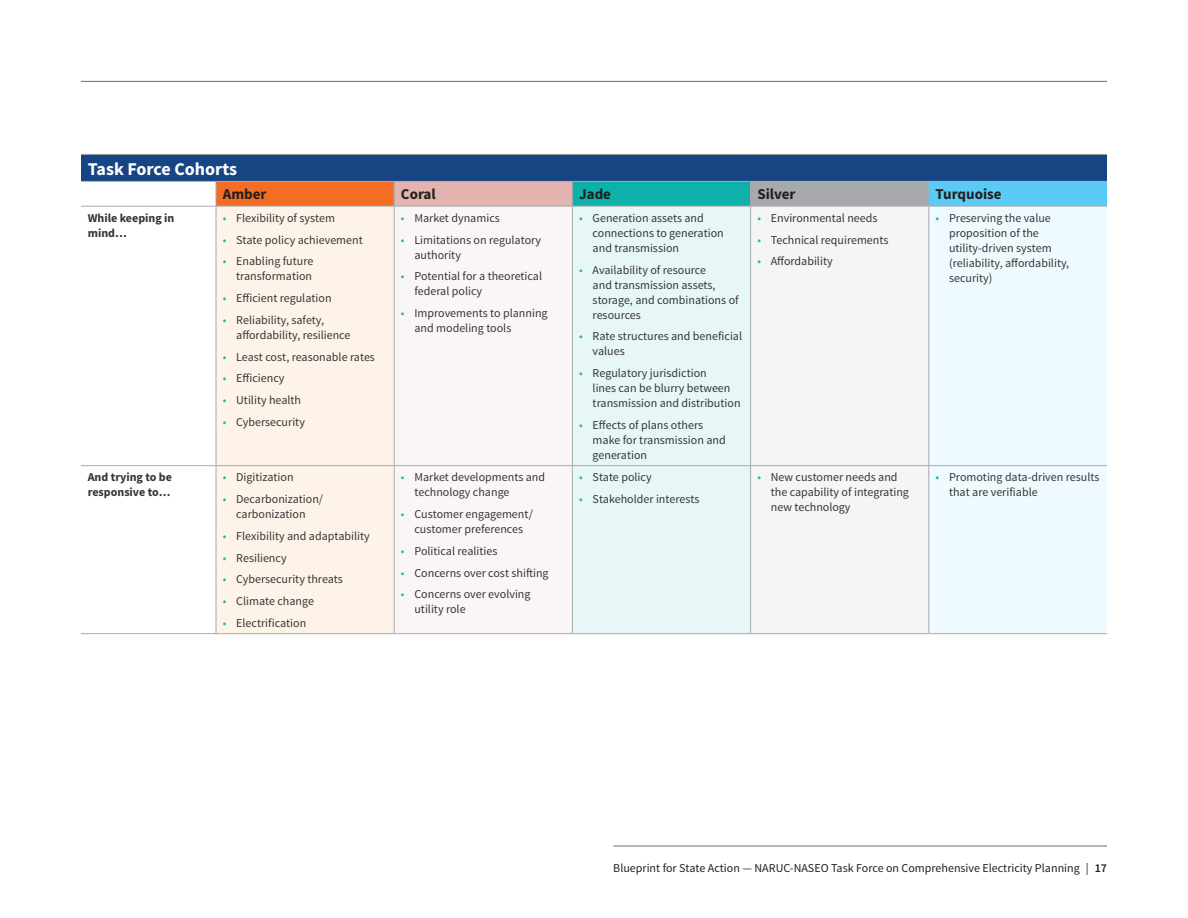
<style>
.page{position:relative;width:1188px;height:918px;background:#fff}
.page>*{position:absolute;margin:0;border:0;box-sizing:border-box;transform-origin:0 0}
.table-header{font:700 18px "Source Sans Pro";color:#fff}
.body{font:700 15px "Source Sans Pro";color:#231f20}
.t1{font:12px/15px "Source Sans Pro";color:#363536}
.t2{font:12px "Source Sans Pro";color:#231f20}
.body-2{font:700 12px/15px "Source Sans Pro";color:#363536}
.s1{color:#29b3ae}
.s2{font-weight:600}
</style>
<div class="page">
<hr style="left:613px;top:846px;width:494px;height:1px;background:#6c6d70">
<hr style="left:81px;top:81px;width:1026px;height:1px;background:#6c6d70">
<div style="left:81px;top:154px;width:1026px;height:27px;background:#174483"></div>
<div style="left:216px;top:181px;width:178px;height:25px;background:#f36e24"></div>
<div style="left:394px;top:181px;width:178px;height:25px;background:#e3b3af"></div>
<div style="left:572px;top:181px;width:179px;height:25px;background:#0eb0aa"></div>
<div style="left:751px;top:181px;width:178px;height:25px;background:#a7a9ac"></div>
<div style="left:929px;top:181px;width:178px;height:25px;background:#5acbf5"></div>
<div style="left:217px;top:207px;width:177px;height:426px;background:#fef3e9"></div>
<div style="left:395px;top:207px;width:177px;height:426px;background:#faf6f5"></div>
<div style="left:573px;top:207px;width:177px;height:426px;background:#e7f7f7"></div>
<div style="left:751px;top:207px;width:177px;height:426px;background:#f5f5f5"></div>
<div style="left:929px;top:207px;width:178px;height:426px;background:#eefafe"></div>
<svg style="left:216px;top:182px;width:1px;height:24px"></svg>
<svg style="left:394px;top:182px;width:1px;height:24px"></svg>
<svg style="left:572px;top:182px;width:1px;height:24px"></svg>
<svg style="left:750px;top:182px;width:1px;height:24px"></svg>
<svg style="left:928px;top:182px;width:1px;height:24px"></svg>
<hr style="left:81px;top:206px;width:135px;height:1px;background:#a8a9ad">
<hr style="left:216px;top:206px;width:178px;height:1px;background:#a8a9ad">
<hr style="left:216px;top:207px;width:1px;height:258px;background:#a8a9ad">
<hr style="left:394px;top:206px;width:178px;height:1px;background:#a8a9ad">
<hr style="left:394px;top:207px;width:1px;height:258px;background:#a8a9ad">
<hr style="left:572px;top:206px;width:179px;height:1px;background:#a8a9ad">
<hr style="left:572px;top:207px;width:1px;height:258px;background:#a8a9ad">
<hr style="left:751px;top:206px;width:178px;height:1px;background:#a8a9ad">
<hr style="left:750px;top:207px;width:1px;height:258px;background:#a8a9ad">
<hr style="left:929px;top:206px;width:178px;height:1px;background:#a8a9ad">
<hr style="left:928px;top:207px;width:1px;height:258px;background:#a8a9ad">
<hr style="left:81px;top:465px;width:135px;height:1px;background:#a8a9ad">
<hr style="left:216px;top:465px;width:178px;height:1px;background:#a8a9ad">
<hr style="left:216px;top:466px;width:1px;height:167px;background:#a8a9ad">
<hr style="left:394px;top:465px;width:178px;height:1px;background:#a8a9ad">
<hr style="left:394px;top:466px;width:1px;height:167px;background:#a8a9ad">
<hr style="left:572px;top:465px;width:179px;height:1px;background:#a8a9ad">
<hr style="left:572px;top:466px;width:1px;height:167px;background:#a8a9ad">
<hr style="left:751px;top:465px;width:178px;height:1px;background:#a8a9ad">
<hr style="left:750px;top:466px;width:1px;height:167px;background:#a8a9ad">
<hr style="left:929px;top:465px;width:178px;height:1px;background:#a8a9ad">
<hr style="left:928px;top:466px;width:1px;height:167px;background:#a8a9ad">
<hr style="left:81px;top:633px;width:135px;height:1px;background:#a8a9ad">
<hr style="left:216px;top:633px;width:178px;height:1px;background:#a8a9ad">
<hr style="left:394px;top:633px;width:178px;height:1px;background:#a8a9ad">
<hr style="left:572px;top:633px;width:179px;height:1px;background:#a8a9ad">
<hr style="left:751px;top:633px;width:178px;height:1px;background:#a8a9ad">
<hr style="left:929px;top:633px;width:178px;height:1px;background:#a8a9ad">
<hr style="left:81px;top:154px;width:135px;height:1px;background:#a8a9ad">
<hr style="left:216px;top:154px;width:178px;height:1px;background:#a8a9ad">
<hr style="left:394px;top:154px;width:178px;height:1px;background:#a8a9ad">
<hr style="left:572px;top:154px;width:179px;height:1px;background:#a8a9ad">
<hr style="left:751px;top:154px;width:178px;height:1px;background:#a8a9ad">
<hr style="left:929px;top:154px;width:178px;height:1px;background:#a8a9ad">
<hr style="left:81px;top:181px;width:135px;height:1px;background:#a8a9ad">
<hr style="left:216px;top:181px;width:178px;height:1px;background:#a8a9ad">
<hr style="left:394px;top:181px;width:178px;height:1px;background:#a8a9ad">
<hr style="left:572px;top:181px;width:179px;height:1px;background:#a8a9ad">
<hr style="left:929px;top:181px;width:178px;height:1px;background:#a8a9ad">
<p class="table-header" style="left:88px;top:156px;width:151px">Task Force Cohorts</p>
<p class="body" style="left:223px;top:184px;width:45px">Amber</p>
<p class="body" style="left:401px;top:184px;width:36px">Coral</p>
<p class="body" style="left:579px;top:184px;width:33px">Jade</p>
<p class="body" style="left:757px;top:184px;width:40px">Silver</p>
<p class="body" style="left:936px;top:184px;width:68px">Turquoise</p>
<p class="body-2" style="left:88px;top:210px;width:88px">While keeping in mind…</p>
<p class="t1" style="left:223px;top:211px;width:114px"><span class="s1">•</span> Flexibility of system</p>
<p class="t1" style="left:223px;top:232px;width:142px"><span class="s1">•</span> State policy achievement</p>
<p class="t1" style="left:223px;top:254px;width:92px;text-align:right"><span class="s1">•</span> Enabling future transformation</p>
<p class="t1" style="left:223px;top:291px;width:110px"><span class="s1">•</span> Efficient regulation</p>
<p class="t1" style="left:236px;top:313px;width:116px;text-indent:-14px"><span class="s1">•</span> Reliability, safety, affordability, resilience</p>
<p class="t1" style="left:223px;top:349px;width:154px"><span class="s1">•</span> Least cost, reasonable rates</p>
<p class="t1" style="left:223px;top:371px;width:63px"><span class="s1">•</span> Efficiency</p>
<p class="t1" style="left:223px;top:393px;width:80px"><span class="s1">•</span> Utility health</p>
<p class="t1" style="left:223px;top:415px;width:84px"><span class="s1">•</span> Cybersecurity</p>
<p class="t1" style="left:401px;top:211px;width:100px"><span class="s1">•</span> Market dynamics</p>
<p class="t1" style="left:414px;top:232px;width:128px;text-indent:-14px"><span class="s1">•</span> Limitations on regulatory authority</p>
<p class="t1" style="left:414px;top:269px;width:129px;text-indent:-14px"><span class="s1">•</span> Potential for a theoretical federal policy</p>
<p class="t1" style="left:414px;top:306px;width:135px;text-indent:-14px"><span class="s1">•</span> Improvements to planning and modeling tools</p>
<p class="t1" style="left:593px;top:211px;width:133px;text-indent:-14px"><span class="s1">•</span> Generation assets and connections to generation and transmission</p>
<p class="t1" style="left:593px;top:262px;width:148px;text-indent:-14px"><span class="s1">•</span> Availability of resource<br>and transmission assets, storage, and combinations of resources</p>
<p class="t1" style="left:593px;top:329px;width:151px;text-indent:-14px"><span class="s1">•</span> Rate structures and beneficial values</p>
<p class="t1" style="left:593px;top:366px;width:149px;text-indent:-14px"><span class="s1">•</span> Regulatory jurisdiction<br>lines can be blurry between transmission and distribution</p>
<p class="t1" style="left:593px;top:418px;width:135px;text-indent:-14px"><span class="s1">•</span> Effects of plans others make for transmission and generation</p>
<p class="t1" style="left:757px;top:211px;width:122px"><span class="s1">•</span> Environmental needs</p>
<p class="t1" style="left:757px;top:232px;width:133px"><span class="s1">•</span> Technical requirements</p>
<p class="t1" style="left:757px;top:254px;width:77px"><span class="s1">•</span> Affordability</p>
<p class="t1" style="left:949px;top:211px;width:122px;text-indent:-14px"><span class="s1">•</span> Preserving the value proposition of the utility-driven system (reliability, affordability, security)</p>
<p class="body-2" style="left:88px;top:470px;width:86px">And trying to be responsive to…</p>
<p class="t1" style="left:223px;top:470px;width:72px"><span class="s1">•</span> Digitization</p>
<p class="t1" style="left:223px;top:492px;width:102px;text-align:center"><span class="s1">•</span> Decarbonization/ carbonization</p>
<p class="t1" style="left:223px;top:529px;width:149px"><span class="s1">•</span> Flexibility and adaptability</p>
<p class="t1" style="left:223px;top:550px;width:65px"><span class="s1">•</span> Resiliency</p>
<p class="t1" style="left:223px;top:572px;width:122px"><span class="s1">•</span> Cybersecurity threats</p>
<p class="t1" style="left:223px;top:594px;width:93px"><span class="s1">•</span> Climate change</p>
<p class="t1" style="left:223px;top:616px;width:85px"><span class="s1">•</span> Electrification</p>
<p class="t1" style="left:414px;top:470px;width:132px;text-indent:-14px"><span class="s1">•</span> Market developments and technology change</p>
<p class="t1" style="left:401px;top:507px;width:133px;text-align:center"><span class="s1">•</span> Customer engagement/ customer preferences</p>
<p class="t1" style="left:401px;top:544px;width:98px"><span class="s1">•</span> Political realities</p>
<p class="t1" style="left:401px;top:565px;width:149px"><span class="s1">•</span> Concerns over cost shifting</p>
<p class="t1" style="left:414px;top:587px;width:118px;text-indent:-14px"><span class="s1">•</span> Concerns over evolving utility role</p>
<p class="t1" style="left:579px;top:470px;width:74px"><span class="s1">•</span> State policy</p>
<p class="t1" style="left:579px;top:492px;width:122px"><span class="s1">•</span> Stakeholder interests</p>
<p class="t1" style="left:771px;top:470px;width:140px;text-indent:-14px"><span class="s1">•</span> New customer needs and the capability of integrating new technology</p>
<p class="t1" style="left:949px;top:470px;width:152px;text-indent:-14px"><span class="s1">•</span> Promoting data-driven results that are verifiable</p>
<p class="t2" style="left:613px;top:861px;width:495px">Blueprint for State Action — NARUC-NASEO Task Force on Comprehensive Electricity Planning | <span class="s2">17</span></p>
</div>
